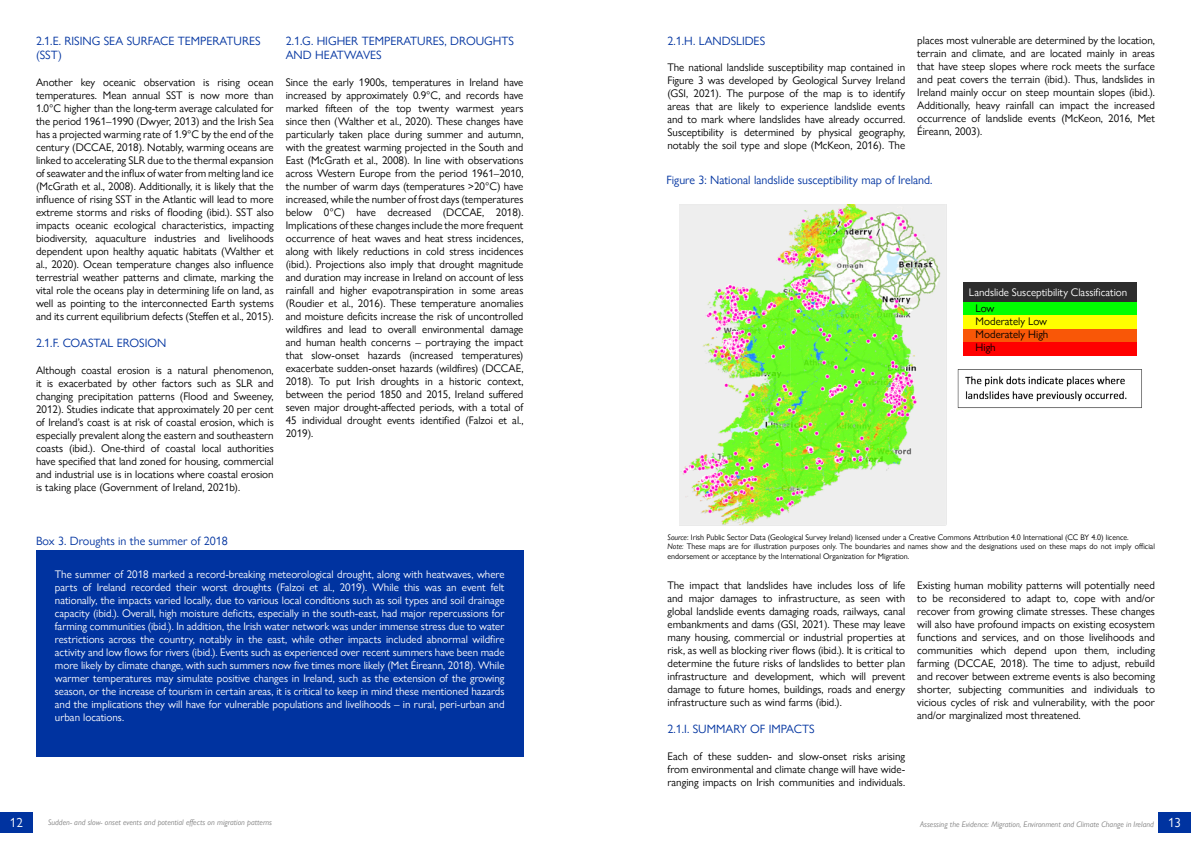
<style>
.page{position:relative;width:1191px;height:842px;background:#fff}
.page>*{position:absolute;margin:0;border:0;box-sizing:border-box;transform-origin:0 0}
.t1{font:13px "Gill Sans Nova";color:#fff}
.t2{font:12px/14px "Gill Sans Nova";color:#0033a0}
.t3{font:11px/13px "Gill Sans Nova";color:#000;text-align:justify}
.t4{font:11px/13px "Gill Sans Nova";color:#fff;text-align:justify}
.t5{font:8px/9.6px "Gill Sans Nova";color:#000}
.t6{font:italic 8px "Gill Sans Nova";color:#808080}
.s1{font-style:italic}
.s2{font-style:normal;font-size:13px;color:#fff}
</style>
<div class="page">
<div style="left:0;top:812px;width:33px;height:21px;background:#0033a0"></div>
<div style="left:1158px;top:812px;width:33px;height:21px;background:#0033a0"></div>
<div style="left:963px;top:282px;width:173px;height:20px;background:#2d2d2d"></div>
<div style="left:963px;top:302px;width:173px;height:13px;background:#0f0"></div>
<div style="left:963px;top:315px;width:173px;height:14px;background:#ff0"></div>
<div style="left:963px;top:329px;width:173px;height:14px;background:#f95707"></div>
<div style="left:963px;top:342px;width:173px;height:14px;background:#f00"></div>
<img style="left:679px;top:204px;width:267px;height:321px">
<img style="left:957px;top:369px;width:185px;height:39px">
<div style="left:36px;top:550px;width:487px;height:207px;background:#0033a0"></div>
<p class="t2" style="left:36px;top:34px;width:226px">2.1.E. RISING SEA SURFACE TEMPERATURES (SST)</p>
<p class="t3" style="left:36px;top:75px;width:239px">Another key oceanic observation is rising ocean temperatures. Mean annual SST is now more than 1.0°C higher than the long-term average calculated for the period 1961–1990 (Dwyer, 2013) and the Irish Sea has a projected warming rate of 1.9°C by the end of the century (DCCAE, 2018). Notably, warming oceans are linked to accelerating SLR due to the thermal expansion of seawater and the influx of water from melting land ice (McGrath et al., 2008). Additionally, it is likely that the influence of rising SST in the Atlantic will lead to more extreme storms and risks of flooding (ibid.). SST also impacts oceanic ecological characteristics, impacting biodiversity, aquaculture industries and livelihoods dependent upon healthy aquatic habitats (Walther et al., 2020). Ocean temperature changes also influence terrestrial weather patterns and climate, marking the vital role the oceans play in determining life on land, as well as pointing to the interconnected Earth systems and its current equilibrium defects (Steffen et al., 2015).</p>
<p class="t2" style="left:36px;top:336px;width:132px">2.1.F. COASTAL EROSION</p>
<p class="t3" style="left:36px;top:363px;width:239px">Although coastal erosion is a natural phenomenon, it is exacerbated by other factors such as SLR and changing precipitation patterns (Flood and Sweeney, 2012). Studies indicate that approximately 20 per cent of Ireland’s coast is at risk of coastal erosion, which is especially prevalent along the eastern and southeastern coasts (ibid.). One-third of coastal local authorities have specified that land zoned for housing, commercial and industrial use is in locations where coastal erosion is taking place (Government of Ireland, 2021b).</p>
<p class="t2" style="left:286px;top:34px;width:230px">2.1.G. HIGHER TEMPERATURES, DROUGHTS<br>AND HEATWAVES</p>
<p class="t3" style="left:286px;top:75px;width:239px">Since the early 1900s, temperatures in Ireland have increased by approximately 0.9°C, and records have marked fifteen of the top twenty warmest years since then (Walther et al., 2020). These changes have particularly taken place during summer and autumn, with the greatest warming projected in the South and East (McGrath et al., 2008). In line with observations across Western Europe from the period 1961–2010, the number of warm days (temperatures &gt;20°C) have increased, while the number of frost days (temperatures below 0°C) have decreased (DCCAE, 2018).<br>Implications of these changes include the more frequent occurrence of heat waves and heat stress incidences, along with likely reductions in cold stress incidences (ibid.). Projections also imply that drought magnitude and duration may increase in Ireland on account of less rainfall and higher evapotranspiration in some areas (Roudier et al., 2016). These temperature anomalies and moisture deficits increase the risk of uncontrolled wildfires and lead to overall environmental damage and human health concerns – portraying the impact that slow-onset hazards (increased temperatures) exacerbate sudden-onset hazards (wildfires) (DCCAE, 2018). To put Irish droughts in a historic context, between the period 1850 and 2015, Ireland suffered seven major drought-affected periods, with a total of 45 individual drought events identified (Falzoi et al., 2019).</p>
<p class="t2" style="left:36px;top:534px;width:193px">Box 3. Droughts in the summer of 2018</p>
<p class="t4" style="left:55px;top:567px;width:451px">The summer of 2018 marked a record-breaking meteorological drought, along with heatwaves, where parts of Ireland recorded their worst droughts (Falzoi et al., 2019). While this was an event felt nationally, the impacts varied locally, due to various local conditions such as soil types and soil drainage capacity (ibid.). Overall, high moisture deficits, especially in the south-east, had major repercussions for farming communities (ibid.). In addition, the Irish water network was under immense stress due to water restrictions across the country, notably in the east, while other impacts included abnormal wildfire activity and low flows for rivers (ibid.). Events such as experienced over recent summers have been made more likely by climate change, with such summers now five times more likely (Met Éireann, 2018). While warmer temperatures may simulate positive changes in Ireland, such as the extension of the growing season, or the increase of tourism in certain areas, it is critical to keep in mind these mentioned hazards and the implications they will have for vulnerable populations and livelihoods – in rural, peri-urban and urban locations.</p>
<p class="t2" style="left:667px;top:34px;width:99px">2.1.H. LANDSLIDES</p>
<p class="t3" style="left:667px;top:60px;width:239px">The national landslide susceptibility map contained in Figure 3 was developed by Geological Survey Ireland (GSI, 2021). The purpose of the map is to identify areas that are likely to experience landslide events and to mark where landslides have already occurred.<br>Susceptibility is determined by physical geography, notably the soil type and slope (McKeon, 2016). The</p>
<p class="t3" style="left:917px;top:34px;width:239px">places most vulnerable are determined by the location, terrain and climate, and are located mainly in areas that have steep slopes where rock meets the surface and peat covers the terrain (ibid.). Thus, landslides in Ireland mainly occur on steep mountain slopes (ibid.).<br>Additionally, heavy rainfall can impact the increased occurrence of landslide events (McKeon, 2016, Met Éireann, 2003).</p>
<p class="t2" style="left:666px;top:173px;width:267px">Figure 3: National landslide susceptibility map of Ireland.</p>
<p class="t4" style="left:968px;top:286px;width:160px">Landslide Susceptibility Classification</p>
<p class="t3" style="left:975px;top:302px;width:74px;text-align:left">Low<br>Moderately Low<br>Moderately High<br>High</p>
<p class="t5" style="left:667px;top:532px;width:489px"><span class="s1">Source</span>: Irish Public Sector Data (Geological Survey Ireland) licensed under a Creative Commons Attribution 4.0 International (CC BY 4.0) licence.<br><span class="s1">Note:</span> These maps are for illustration purposes only. The boundaries and names show and the designations used on these maps do not imply official endorsement or acceptance by the International Organization for Migration.</p>
<p class="t3" style="left:667px;top:579px;width:239px">The impact that landslides have includes loss of life and major damages to infrastructure, as seen with global landslide events damaging roads, railways, canal embankments and dams (GSI, 2021). These may leave many housing, commercial or industrial properties at risk, as well as blocking river flows (ibid.). It is critical to determine the future risks of landslides to better plan infrastructure and development, which will prevent damage to future homes, buildings, roads and energy infrastructure such as wind farms (ibid.).</p>
<p class="t2" style="left:667px;top:722px;width:149px">2.1.I. SUMMARY OF IMPACTS</p>
<p class="t3" style="left:667px;top:750px;width:239px">Each of these sudden- and slow-onset risks arising from environmental and climate change will have wide&shy;ranging impacts on Irish communities and individuals.</p>
<p class="t3" style="left:917px;top:579px;width:239px">Existing human mobility patterns will potentially need to be reconsidered to adapt to, cope with and/or recover from growing climate stresses. These changes will also have profound impacts on existing ecosystem functions and services, and on those livelihoods and communities which depend upon them, including farming (DCCAE, 2018). The time to adjust, rebuild and recover between extreme events is also becoming shorter, subjecting communities and individuals to vicious cycles of risk and vulnerability, with the poor and/or marginalized most threatened.</p>
<p class="t1" style="left:10px;top:815px;width:14px">12</p>
<p class="t6" style="left:920px;top:819px;width:262px">Assessing the Evidence: Migration, Environment and Climate Change in Ireland <span class="s2">13</span></p>
<p class="t6" style="left:48px;top:818px;width:226px">Sudden- and slow- onset events and potential effects on migration patterns</p>
</div>
